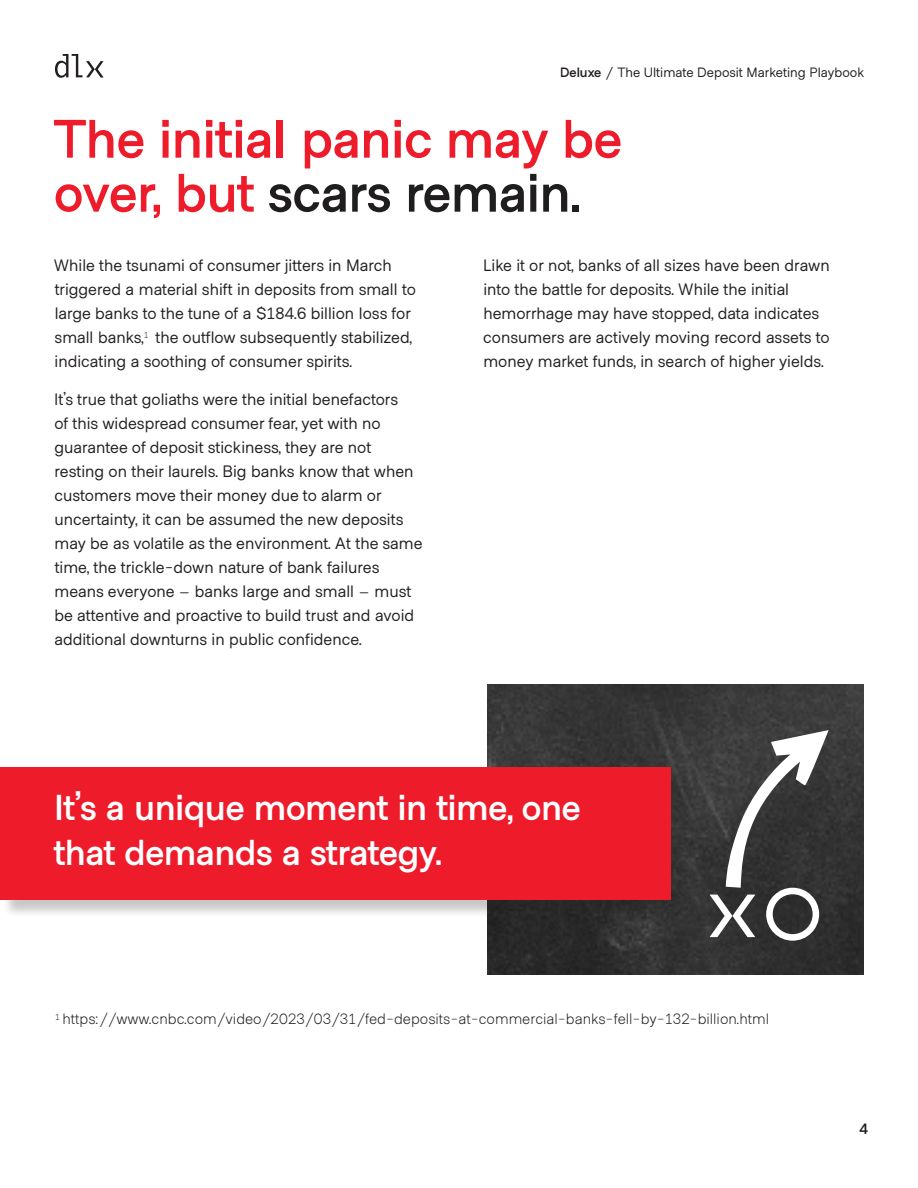
<style>
.page{position:relative;width:918px;height:1188px;background:#fff}
.page>*{position:absolute;margin:0;border:0;box-sizing:border-box;transform-origin:0 0}
.t1{font:700 54px/54px "Metro Sans";color:#ee1b2b}
.t2{font:700 36px/45px "Metro Sans";color:#fff}
.t3{font:16.5px/24px "Metro Sans";color:#231f20}
.t4{font:300 15px "Metro Sans";color:#231f20}
.t5{font:700 15px "Metro Sans";color:#231f20}
.t6{font:13.5px "Metro Sans";color:#231f20}
.s1{font-weight:700}
.s2{color:#201d1e}
</style>
<div class="page">
<svg style="left:55px;top:54px;width:49px;height:24px"></svg>
<img style="left:487px;top:685px;width:377px;height:289px">
<svg style="left:710px;top:730px;width:119px;height:211px"></svg>
<div style="left:2px;top:769px;width:688px;height:150px;background:#231f20;opacity:.25"></div>
<div style="left:0;top:767px;width:671px;height:133px;background:#ee1b2b"></div>
<p class="t6" style="left:560px;top:64px;width:306px"><span class="s1">Deluxe</span> / The Ultimate Deposit Marketing Playbook</p>
<p class="t1" style="left:54px;top:114px;width:570px">The initial panic may be over, but <span class="s2">scars remain.</span></p>
<p class="t3" style="left:54px;top:254px;width:364px">While the tsunami of consumer jitters in March triggered a material shift in deposits from small to large banks to the tune of a $184.6 billion loss for small banks,<sup>1</sup> the outflow subsequently stabilized, indicating a soothing of consumer spirits.</p>
<p class="t3" style="left:54px;top:388px;width:370px">It’s true that goliaths were the initial benefactors<br>of this widespread consumer fear, yet with no guarantee of deposit stickiness, they are not resting on their laurels. Big banks know that when customers move their money due to alarm or uncertainty, it can be assumed the new deposits may be as volatile as the environment. At the same time, the trickle-down nature of bank failures means everyone – banks large and small – must be attentive and proactive to build trust and avoid additional downturns in public confidence.</p>
<p class="t3" style="left:483px;top:254px;width:348px">Like it or not, banks of all sizes have been drawn into the battle for deposits. While the initial hemorrhage may have stopped, data indicates consumers are actively moving record assets to money market funds, in search of higher yields.</p>
<p class="t2" style="left:54px;top:786px;width:528px">It’s a unique moment in time, one that demands a strategy.</p>
<p class="t4" style="left:55px;top:1010px;width:715px"><sup>1</sup> https://www.cnbc.com/video/2023/03/31/fed-deposits-at-commercial-banks-fell-by-132-billion.html</p>
<p class="t5" style="left:859px;top:1120px;width:10px">4</p>
</div>
